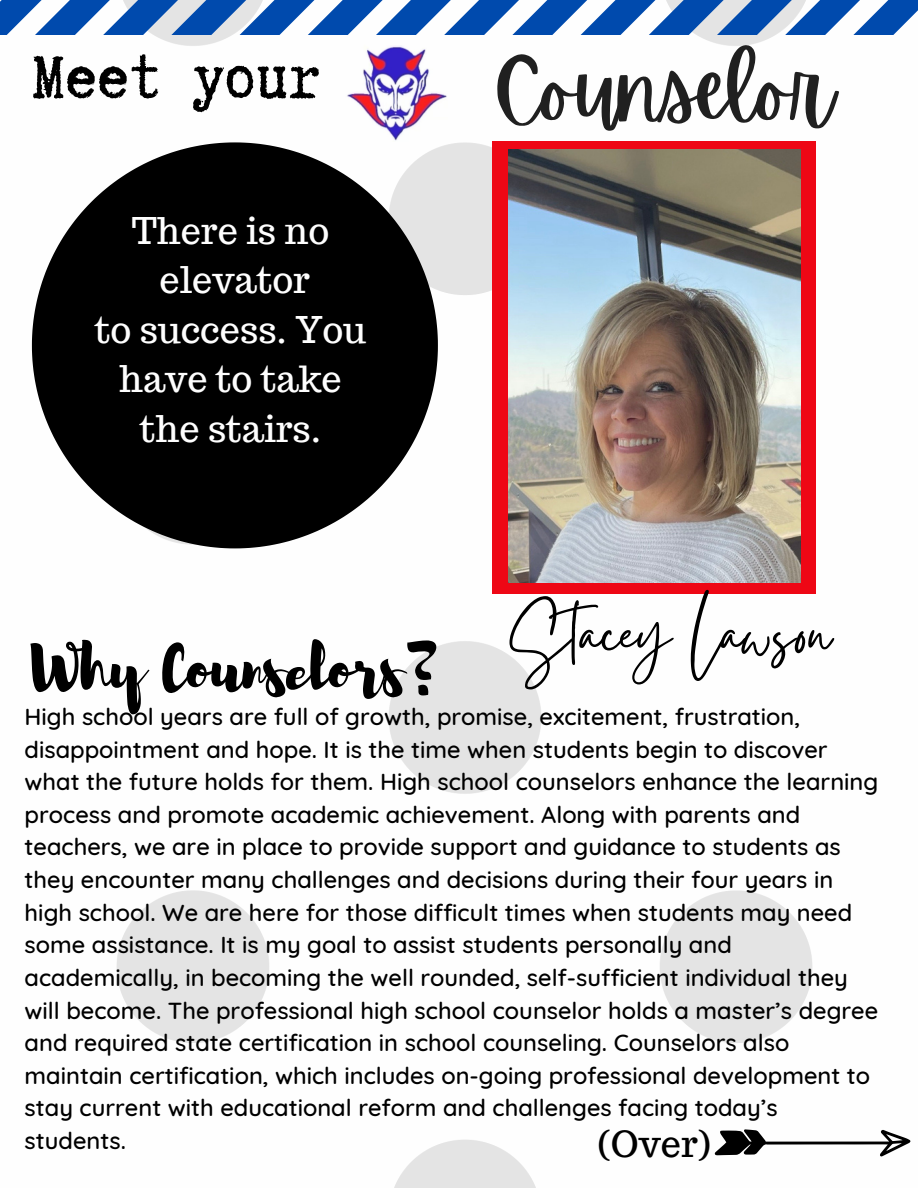
<style>
.page{position:relative;width:918px;height:1188px;background:#fff}
.page>*{position:absolute;margin:0;border:0;box-sizing:border-box;transform-origin:0 0}
.t1{font:84.9px "Apricots";color:#202020}
.t2{font:76.5px "Gistesy";color:#000}
.t3{font:72px "Truetypewriter Polygl OTT";color:#000}
.t4{font:63px "Brusher";color:#000}
.t5{font:36px/49.5px "Trocchi";color:#fefefe;text-align:center}
.t6{font:36px "Trocchi";color:#000}
.t7{font:500 23.7px/32.7px "Quicksand";color:#000}
</style>
<div class="page">
<img style="left:0;top:34px;width:895px;height:1154px">
<div style="left:492px;top:141px;width:324px;height:453px;background:#ee0715"></div>
<svg style="left:32px;top:142px;width:406px;height:406px;fill:#000"></svg>
<svg style="left:0;top:0;width:918px;height:34px"></svg>
<svg style="left:714px;top:1129px;width:197px;height:27px"></svg>
<img style="left:346px;top:41px;width:101px;height:100px">
<img style="left:508px;top:149px;width:293px;height:433px">
<h3 class="t3" style="left:33px;top:40px;width:289px">Meet your</h3>
<h3 class="t5" style="left:95px;top:206px;width:273px">There is no elevator<br>to success. You have to take the stairs.</h3>
<h1 class="t1" style="left:493px;top:41px;width:341px">Counselor</h1>
<h2 class="t2" style="left:510px;top:580px;width:323px">Stacey Lawson</h2>
<h3 class="t4" style="left:33px;top:627px;width:404px">Why Counselors?</h3>
<p class="t7" style="left:25px;top:700px;width:855px">High school years are full of growth, promise, excitement, frustration, disappointment and hope. It is the time when students begin to discover what the future holds for them. High school counselors enhance the learning process and promote academic achievement. Along with parents and teachers, we are in place to provide support and guidance to students as they encounter many challenges and decisions during their four years in high school. We are here for those difficult times when students may need some assistance. It is my goal to assist students personally and academically, in becoming the well rounded, self-sufficient individual they will become. The professional high school counselor holds a master’s degree and required state certification in school counseling. Counselors also maintain certification, which includes on-going professional development to stay current with educational reform and challenges facing today’s students.</p>
<h3 class="t6" style="left:598px;top:1120px;width:114px">(Over)</h3>
</div>
